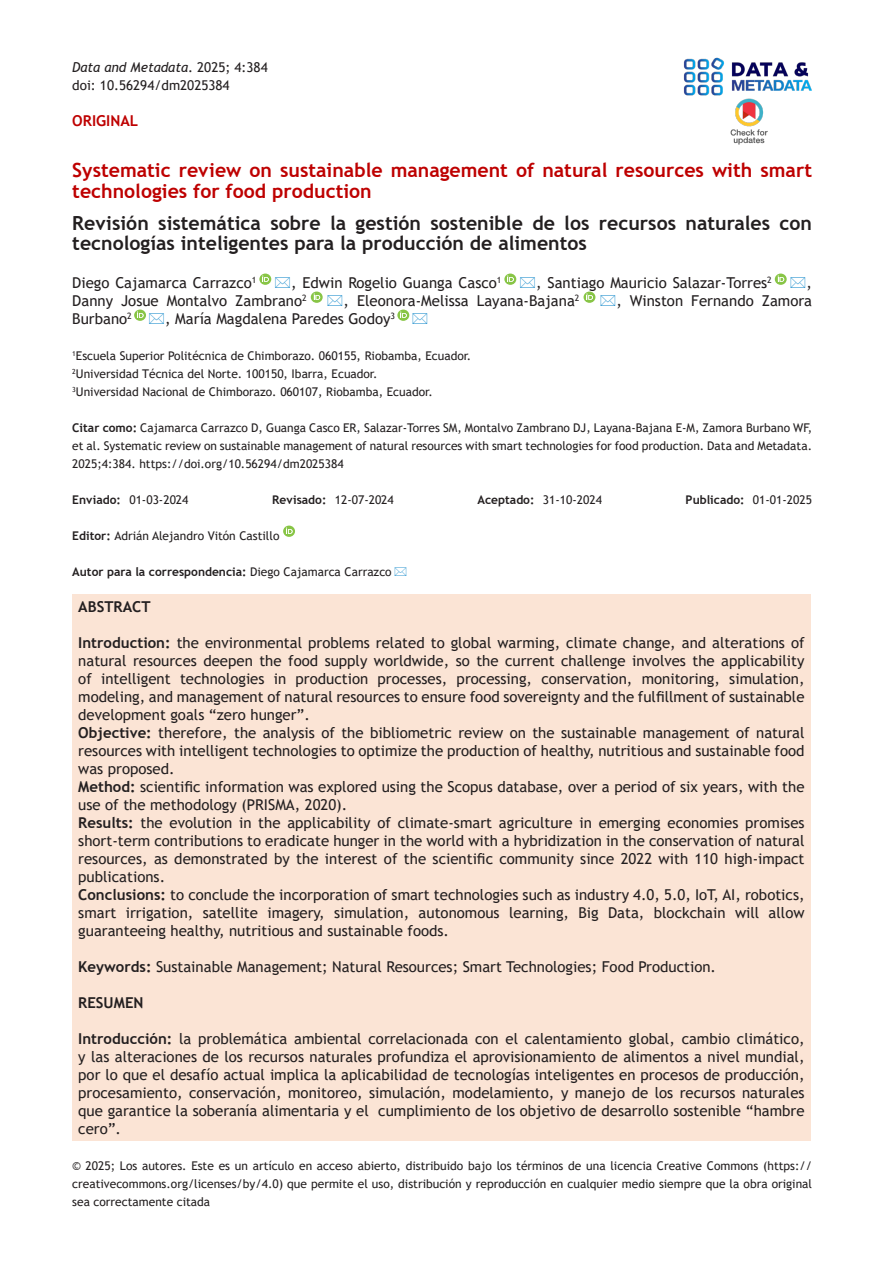
<style>
.page{position:relative;width:893px;height:1263px;background:#fff}
.page>*{position:absolute;margin:0;border:0;box-sizing:border-box;transform-origin:0 0}
.t1{font:700 19.5px/19.5px "Trebuchet MS";color:#231f20}
.t2{font:700 19.5px/21px "Trebuchet MS";color:#be0000}
.t3{font:15px/18px "Trebuchet MS";color:#231f20;text-align:justify}
.t4{font:700 15px "Trebuchet MS";color:#231f20}
.t5{font:700 15px "Trebuchet MS";color:#be0000}
.t6{font:italic 13.5px "Trebuchet MS";color:#231f20}
.t7{font:13.5px "Trebuchet MS";color:#231f20}
.t8{font:12px/18px "Trebuchet MS";color:#231f20;text-align:justify}
.t9{font:700 12px "Trebuchet MS";color:#231f20}
.s1{font-style:normal}
.s2{font-weight:700}
.s3{font-weight:400}
</style>
<div class="page">
<img style="left:683px;top:57px;width:129px;height:39px">
<img style="left:730px;top:98px;width:38px;height:47px">
<svg style="left:584px;top:292px;width:11px;height:11px"></svg>
<div style="left:72px;top:594px;width:739px;height:546px;background:#fbe4d5"></div>
<svg style="left:283px;top:526px;width:12px;height:11px"></svg>
<svg style="left:259px;top:274px;width:13px;height:11px"></svg>
<svg style="left:504px;top:274px;width:13px;height:11px"></svg>
<svg style="left:775px;top:274px;width:12px;height:11px"></svg>
<svg style="left:311px;top:292px;width:12px;height:11px"></svg>
<svg style="left:134px;top:310px;width:12px;height:11px"></svg>
<svg style="left:397px;top:310px;width:13px;height:11px"></svg>
<p class="t6" style="left:72px;top:59px;width:197px">Data and Metadata<span class="s1">. 2025; 4:384</span></p>
<p class="t7" style="left:72px;top:77px;width:159px">doi: 10.56294/dm2025384</p>
<p class="t5" style="left:72px;top:111px;width:67px">ORIGINAL</p>
<p class="t2" style="left:72px;top:159px;width:741px">Systematic review on sustainable management of natural resources with smart technologies for food production</p>
<p class="t1" style="left:72px;top:214px;width:741px">Revisión sistemática sobre la gestión sostenible de los recursos naturales con tecnologías inteligentes para la producción de alimentos</p>
<p class="t3" style="left:72px;top:274px;width:186px">Diego Cajamarca Carrazco<sup>1</sup></p>
<p class="t3" style="left:291px;top:274px;width:212px">, Edwin Rogelio Guanga Casco<sup>1</sup></p>
<p class="t3" style="left:536px;top:274px;width:237px">, Santiago Mauricio Salazar-Torres<sup>2</sup></p>
<p class="t3" style="left:807px;top:274px;width:7px">,</p>
<p class="t3" style="left:72px;top:292px;width:236px">Danny Josue Montalvo Zambrano<sup>2</sup></p>
<p class="t3" style="left:344px;top:292px;width:237px">, Eleonora-Melissa Layana-Bajana<sup>2</sup></p>
<p class="t3" style="left:616px;top:292px;width:197px">, Winston Fernando Zamora</p>
<p class="t3" style="left:72px;top:310px;width:61px">Burbano<sup>2</sup></p>
<p class="t3" style="left:165px;top:310px;width:231px">, María Magdalena Paredes Godoy<sup>3</sup></p>
<p class="t8" style="left:72px;top:347px;width:401px"><sup>1</sup>Escuela Superior Politécnica de Chimborazo. 060155, Riobamba, Ecuador.</p>
<p class="t8" style="left:72px;top:365px;width:307px"><sup>2</sup>Universidad Técnica del Norte. 100150, Ibarra, Ecuador.</p>
<p class="t8" style="left:72px;top:383px;width:362px"><sup>3</sup>Universidad Nacional de Chimborazo. 060107, Riobamba, Ecuador.</p>
<p class="t8" style="left:72px;top:419px;width:741px"><span class="s2">Citar como:</span> Cajamarca Carrazco D, Guanga Casco ER, Salazar-Torres SM, Montalvo Zambrano DJ, Layana-Bajana E-M, Zamora Burbano WF, et al. Systematic review on sustainable management of natural resources with smart technologies for food production. Data and Metadata.<br>2025;4:384. https://doi.org/10.56294/dm2025384</p>
<p class="t8" style="left:72px;top:491px;width:118px"><span class="s2">Enviado:</span> 01-03-2024</p>
<p class="t8" style="left:272px;top:491px;width:123px"><span class="s2">Revisado:</span> 12-07-2024</p>
<p class="t8" style="left:478px;top:491px;width:126px"><span class="s2">Aceptado:</span> 31-10-2024</p>
<p class="t9" style="left:686px;top:492px;width:128px">Publicado: <span class="s3">01-01-2025</span></p>
<p class="t8" style="left:72px;top:527px;width:209px"><span class="s2">Editor:</span> Adrián Alejandro Vitón Castillo</p>
<p class="t9" style="left:72px;top:564px;width:321px">Autor para la correspondencia: <span class="s3">Diego Cajamarca Carrazco</span></p>
<p class="t4" style="left:78px;top:597px;width:74px">ABSTRACT</p>
<p class="t3" style="left:78px;top:634px;width:728px"><span class="s2">Introduction:</span> the environmental problems related to global warming, climate change, and alterations of natural resources deepen the food supply worldwide, so the current challenge involves the applicability of intelligent technologies in production processes, processing, conservation, monitoring, simulation, modeling, and management of natural resources to ensure food sovereignty and the fulfillment of sustainable development goals “zero hunger”.</p>
<p class="t3" style="left:78px;top:724px;width:728px"><span class="s2">Objective:</span> therefore, the analysis of the bibliometric review on the sustainable management of natural resources with intelligent technologies to optimize the production of healthy, nutritious and sustainable food was proposed.</p>
<p class="t3" style="left:78px;top:778px;width:728px"><span class="s2">Method:</span> scientific information was explored using the Scopus database, over a period of six years, with the use of the methodology (PRISMA, 2020).</p>
<p class="t3" style="left:78px;top:814px;width:728px"><span class="s2">Results:</span> the evolution in the applicability of climate-smart agriculture in emerging economies promises short-term contributions to eradicate hunger in the world with a hybridization in the conservation of natural resources, as demonstrated by the interest of the scientific community since 2022 with 110 high-impact publications.</p>
<p class="t3" style="left:78px;top:886px;width:728px"><span class="s2">Conclusions:</span> to conclude the incorporation of smart technologies such as industry 4.0, 5.0, IoT, AI, robotics, smart irrigation, satellite imagery, simulation, autonomous learning, Big Data, blockchain will allow guaranteeing healthy, nutritious and sustainable foods.</p>
<p class="t3" style="left:78px;top:958px;width:639px"><span class="s2">Keywords:</span> Sustainable Management; Natural Resources; Smart Technologies; Food Production.</p>
<p class="t4" style="left:78px;top:993px;width:67px">RESUMEN</p>
<p class="t3" style="left:78px;top:1030px;width:728px"><span class="s2">Introducción:</span> la problemática ambiental correlacionada con el calentamiento global, cambio climático, y las alteraciones de los recursos naturales profundiza el aprovisionamiento de alimentos a nivel mundial, por lo que el desafío actual implica la aplicabilidad de tecnologías inteligentes en procesos de producción, procesamiento, conservación, monitoreo, simulación, modelamiento, y manejo de los recursos naturales que garantice la soberanía alimentaria y el cumplimiento de los objetivo de desarrollo sostenible “hambre cero”.</p>
<p class="t8" style="left:72px;top:1157px;width:741px">© 2025; Los autores. Este es un artículo en acceso abierto, distribuido bajo los términos de una licencia Creative Commons (https:// creativecommons.org/licenses/by/4.0) que permite el uso, distribución y reproducción en cualquier medio siempre que la obra original sea correctamente citada</p>
</div>
